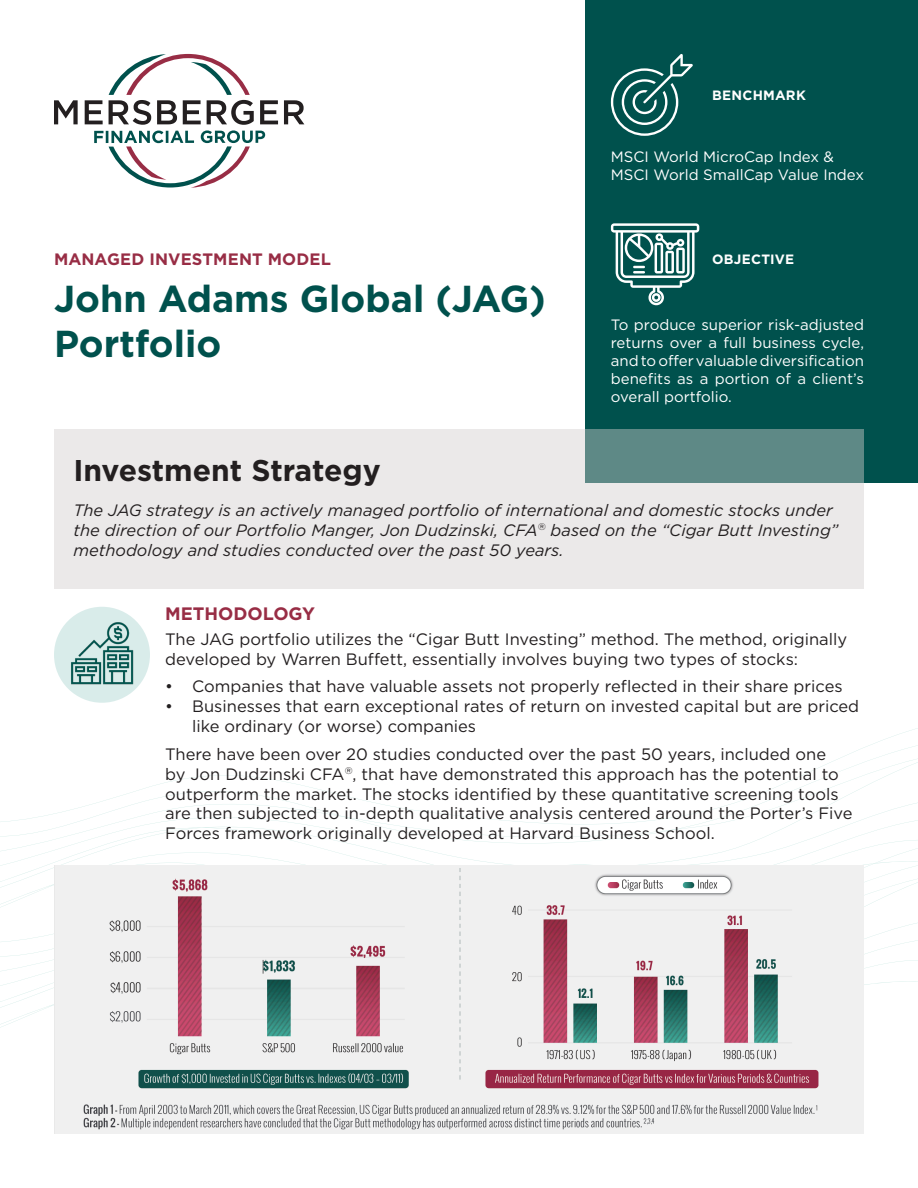
<style>
.page{position:relative;width:918px;height:1188px;background:#fff}
.page>*{position:absolute;margin:0;border:0;box-sizing:border-box;transform-origin:0 0}
.t1{font:700 37.5px/45px "Gotham";color:#00514d}
.t2{font:700 30px "Gotham";color:#231f20}
.t3{font:700 18px "Gotham";color:#982d45}
.t4{font:16.5px/19.8px "Gotham";color:#231f20}
.t5{font:italic 16.5px/19.8px "Gotham";color:#231f20}
.t6{font:700 16.5px "Gotham";letter-spacing:.01em;color:#982d45}
.t7{font:15px/18px "Gotham";color:#fff}
.t8{font:700 13.5px "Gotham";letter-spacing:.02em;color:#fff}
</style>
<div class="page">
<svg style="left:0;top:789px;width:918px;height:39px"></svg>
<svg style="left:0;top:828px;width:918px;height:44px"></svg>
<svg style="left:0;top:921px;width:918px;height:159px"></svg>
<div style="left:585px;top:0;width:333px;height:483px;background:#00514d"></div>
<svg style="left:611px;top:223px;width:88px;height:82px"></svg>
<svg style="left:611px;top:54px;width:82px;height:82px"></svg>
<svg style="left:54px;top:100px;width:24px;height:24px"></svg>
<svg style="left:284px;top:100px;width:20px;height:24px"></svg>
<svg style="left:85px;top:54px;width:193px;height:134px"></svg>
<svg style="left:54px;top:430px;width:810px;height:159px;fill:#ebe9e9"></svg>
<div style="left:54px;top:607px;width:96px;height:96px;background:#d9ecea;border-radius:50%"></div>
<img style="left:71px;top:622px;width:62px;height:63px">
<img style="left:55px;top:865px;width:809px;height:269px">
<p class="t8" style="left:712px;top:87px;width:95px">BENCHMARK</p>
<p class="t6" style="left:54px;top:250px;width:279px">MANAGED INVESTMENT MODEL</p>
<h1 class="t1" style="left:54px;top:276px;width:493px">John Adams Global (JAG)<br>Portfolio</h1>
<p class="t7" style="left:611px;top:147px;width:255px">MSCI World MicroCap Index &amp;<br>MSCI World SmallCap Value Index</p>
<p class="t8" style="left:712px;top:252px;width:84px">OBJECTIVE</p>
<p class="t7" style="left:611px;top:315px;width:255px;text-align:justify">To produce superior risk-adjusted returns over a full business cycle, and to offer valuable diversification benefits as a portion of a client’s overall portfolio.</p>
<h2 class="t2" style="left:73px;top:453px;width:309px">Investment Strategy</h2>
<p class="t5" style="left:73px;top:500px;width:767px">The JAG strategy is an actively managed portfolio of international and domestic stocks under the direction of our Portfolio Manger, Jon Dudzinski, CFA<sup>®</sup> based on the “Cigar Butt Investing” methodology and studies conducted over the past 50 years.</p>
<p class="t3" style="left:165px;top:603px;width:151px">METHODOLOGY</p>
<p class="t4" style="left:165px;top:629px;width:684px">The JAG portfolio utilizes the “Cigar Butt Investing” method. The method, originally developed by Warren Buffett, essentially involves buying two types of stocks:</p>
<p class="t4" style="left:165px;top:676px;width:679px">• Companies that have valuable assets not properly reflected in their share prices</p>
<p class="t4" style="left:192px;top:696px;width:669px;text-indent:-27px">• Businesses that earn exceptional rates of return on invested capital but are priced like ordinary (or worse) companies</p>
<p class="t4" style="left:165px;top:744px;width:689px">There have been over 20 studies conducted over the past 50 years, included one<br>by Jon Dudzinski CFA<sup>®</sup>, that have demonstrated this approach has the potential to outperform the market. The stocks identified by these quantitative screening tools are then subjected to in-depth qualitative analysis centered around the Porter’s Five Forces framework originally developed at Harvard Business School.</p>
</div>
